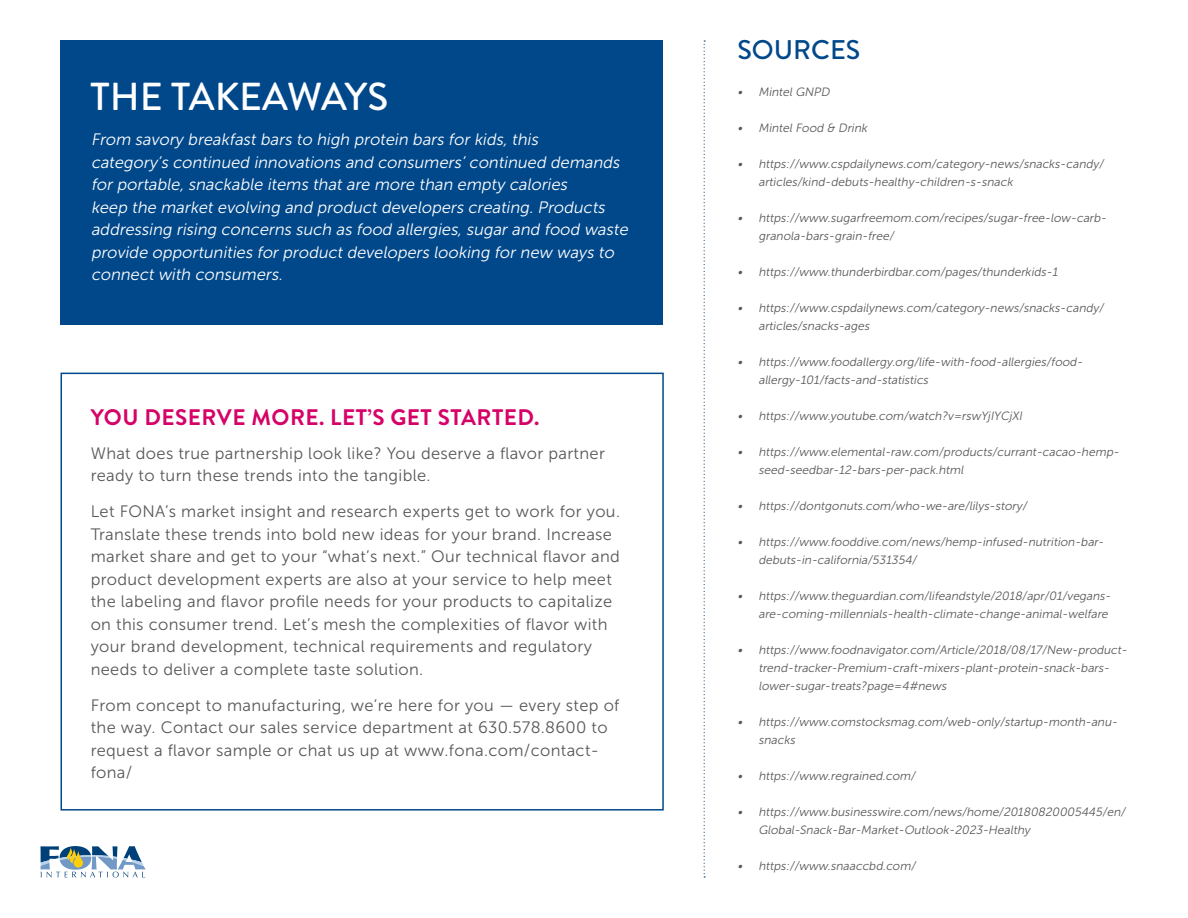
<style>
.page{position:relative;width:1188px;height:918px;background:#fff}
.page>*{position:absolute;margin:0;border:0;box-sizing:border-box;transform-origin:0 0}
.t1{font:500 39px "Brandon Grotesque";letter-spacing:-.005em;color:#fff}
.t2{font:500 27px "Brandon Grotesque";color:#00488a}
.t3{font:700 22.5px "Brandon Grotesque";letter-spacing:.02em;color:#d60268}
.t4{font:16.5px/22.5px "Museo Sans 300";letter-spacing:.02em;color:#57585a}
.t5{font:italic 16.5px/22.5px "Museo Sans 300";color:#fff}
.t6{font:italic 12px/18px "Museo Sans 300";color:#57585a}
</style>
<div class="page">
<svg style="left:40px;top:846px;width:106px;height:32px"></svg>
<div style="left:61px;top:40px;width:602px;height:285px;background:#00488a"></div>
<svg style="left:704px;top:40px;width:1px;height:837px"></svg>
<div style="left:61px;top:373px;width:603px;height:438px;border:2px solid #00488a"></div>
<h1 class="t1" style="left:91px;top:69px;width:299px">THE TAKEAWAYS</h1>
<p class="t5" style="left:91px;top:129px;width:541px">From savory breakfast bars to high protein bars for kids, this<br>category ’s continued innovations and consumers’ continued demands for portable, snackable items that are more than empty calories<br>keep the market evolving and product developers creating. Products addressing rising concerns such as food allergies, sugar and food waste provide opportunities for product developers looking for new ways to connect with consumers.</p>
<h3 class="t3" style="left:91px;top:401px;width:450px">YOU DESERVE MORE. LET’S GET STARTED.</h3>
<h3 class="t4" style="left:91px;top:442px;width:516px">What does true partnership look like? You deserve a flavor partner ready to turn these trends into the tangible.</h3>
<p class="t4" style="left:91px;top:500px;width:531px">Let FONA’s market insight and research experts get to work for you.<br>Translate these trends into bold new ideas for your brand. Increase market share and get to your “what’s next.” Our technical flavor and product development experts are also at your service to help meet the labeling and flavor profile needs for your products to capitalize on this consumer trend. Let’s mesh the complexities of flavor with your brand development, technical requirements and regulatory needs to deliver a complete taste solution.</p>
<h3 class="t4" style="left:91px;top:694px;width:530px">From concept to manufacturing, we’re here for you — every step of the way. Contact our sales service department at 630.578.8600 to request a flavor sample or chat us up at www.fona.com/contact&shy;fona/</h3>
<h2 class="t2" style="left:737px;top:31px;width:124px">SOURCES</h2>
<p class="t6" style="left:737px;top:83px;width:96px">• Mintel GNPD</p>
<p class="t6" style="left:737px;top:119px;width:134px">• Mintel Food &amp; Drink</p>
<p class="t6" style="left:758px;top:155px;width:349px;text-indent:-21px">• https://www.cspdailynews.com/category -news/snacks-candy/ articles/kind-debuts-healthy -children-s-snack</p>
<p class="t6" style="left:758px;top:209px;width:352px;text-indent:-21px">• https://www.sugarfreemom.com/recipes/sugar-free-low-carb&shy;granola-bars-grain-free/</p>
<p class="t6" style="left:737px;top:263px;width:324px">• https://www.thunderbirdbar.com/pages/thunderkids-1</p>
<p class="t6" style="left:758px;top:299px;width:349px;text-indent:-21px">• https://www.cspdailynews.com/category -news/snacks-candy/ articles/snacks-ages</p>
<p class="t6" style="left:758px;top:353px;width:328px;text-indent:-21px">• https://www.foodallergy.org/life-with-food-allergies/food&shy;allergy -101/facts-and-statistics</p>
<p class="t6" style="left:737px;top:407px;width:289px">• https://www.youtube.com/watch?v=rswYj IYCjXI</p>
<p class="t6" style="left:758px;top:443px;width:364px;text-indent:-21px">• https://www.elemental-raw.com/products/currant-cacao-hemp&shy;seed-seedbar-12-bars-per-pack.html</p>
<p class="t6" style="left:737px;top:497px;width:293px">• https://dontgonuts.com/who-we-are/lilys-story/</p>
<p class="t6" style="left:758px;top:533px;width:349px;text-indent:-21px">• https://www.fooddive.com/news/hemp-infused-nutrition-bar&shy;debuts-in-california/531354/</p>
<p class="t6" style="left:737px;top:587px;width:377px;text-align:right">• https://www.theguardian.com/lifeandstyle/2018/apr/01/vegans&shy;are-coming-millennials-health-climate-change-animal-welfare</p>
<p class="t6" style="left:758px;top:641px;width:373px;text-indent:-21px">• https://www.foodnavigator.com/Article/2018/08/17/New-product&shy;trend-tracker-Premium-craft-mixers-plant-protein-snack-bars&shy;lower-sugar-treats?page=4#news</p>
<p class="t6" style="left:758px;top:713px;width:363px;text-indent:-21px">• https://www.comstocksmag.com/web-only/startup-month-anu&shy;snacks</p>
<p class="t6" style="left:737px;top:767px;width:182px">• https://www.regrained.com/</p>
<p class="t6" style="left:758px;top:803px;width:371px;text-indent:-21px">• https://www.businesswire.com/news/home/20180820005445/en/<br>Global-Snack-Bar-Market-Outlook-2023-Healthy</p>
<p class="t6" style="left:737px;top:857px;width:182px">• https://www.snaaccbd.com/</p>
</div>
